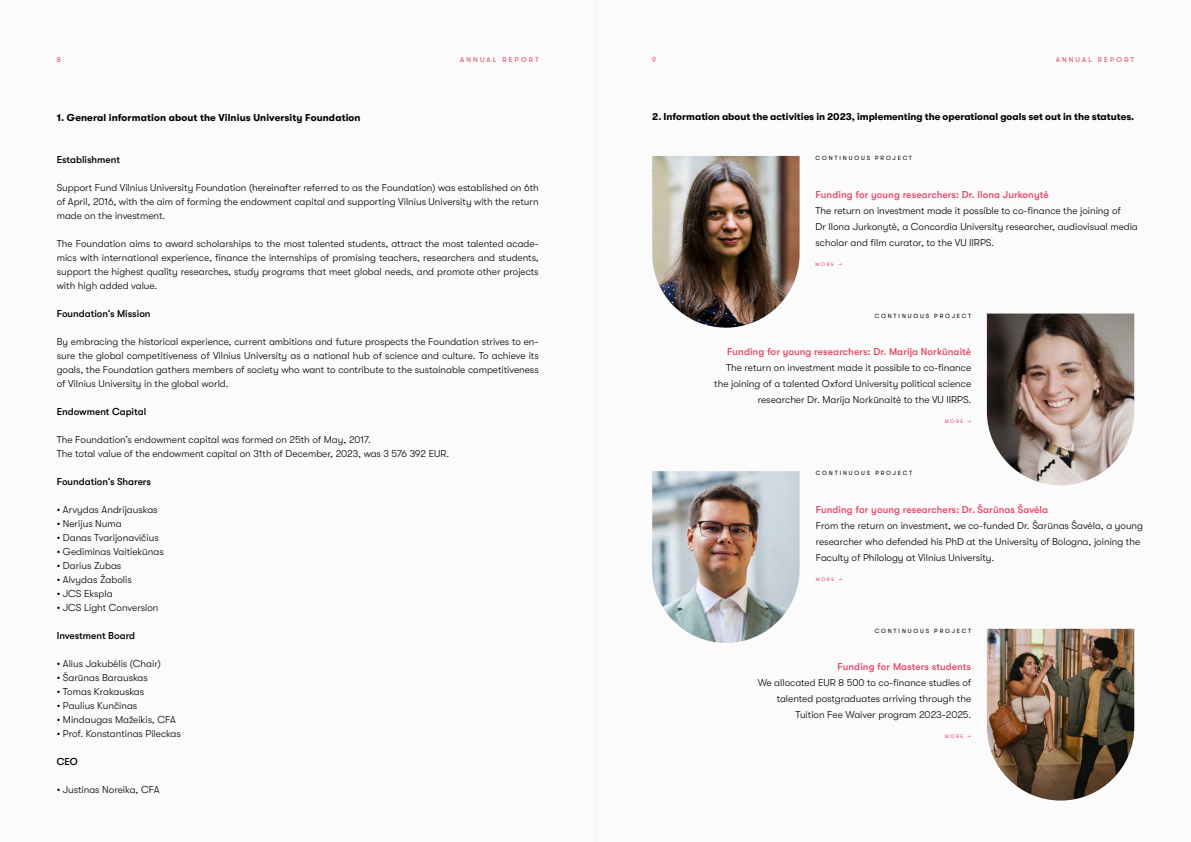
<style>
.page{position:relative;width:1191px;height:842px;background:#fbfbfb}
.page>*{position:absolute;margin:0;border:0;box-sizing:border-box;transform-origin:0 0}
.t1{font:300 10px/14px "GT Walsheim";color:#000;text-align:justify}
.t2{font:500 10px "GT Walsheim";letter-spacing:.01em;color:#e64164}
.t3{font:700 10px "GT Walsheim";color:#000}
.t4{font:500 10px "GT Walsheim";color:#000}
.t5{font:7px "GT Walsheim";letter-spacing:.31em;color:#e64164}
.t6{font:6px "GT Walsheim";letter-spacing:.31em;color:#000}
.t7{font:5px "GT Walsheim";letter-spacing:.31em;color:#e64164}
</style>
<div class="page">
<hr style="left:595px;top:0;width:1px;height:842px;background:#5a5864">
<img style="left:987px;top:314px;width:147px;height:171px">
<img style="left:652px;top:471px;width:147px;height:172px">
<img style="left:987px;top:629px;width:147px;height:171px">
<img style="left:652px;top:156px;width:147px;height:172px">
<p class="t5" style="left:57px;top:55px;width:6px">8</p>
<p class="t5" style="left:460px;top:55px;width:80px">ANNUAL REPORT</p>
<p class="t3" style="left:57px;top:112px;width:305px">1. General information about the Vilnius University Foundation</p>
<p class="t4" style="left:57px;top:154px;width:65px">Establishment</p>
<p class="t1" style="left:57px;top:181px;width:483px">Support Fund Vilnius University Foundation (hereinafter referred to as the Foundation) was established on 6th of April, 2016, with the aim of forming the endowment capital and supporting Vilnius University with the return made on the investment.</p>
<p class="t1" style="left:57px;top:237px;width:483px">The Foundation aims to award scholarships to the most talented students, attract the most talented acade&shy;mics with international experience, finance the internships of promising teachers, researchers and students, support the highest quality researches, study programs that meet global needs, and promote other projects with high added value.</p>
<p class="t4" style="left:57px;top:308px;width:95px">Foundation‘s Mission</p>
<p class="t1" style="left:57px;top:335px;width:483px">By embracing the historical experience, current ambitions and future prospects the Foundation strives to en&shy;sure the global competitiveness of Vilnius University as a national hub of science and culture. To achieve its goals, the Foundation gathers members of society who want to contribute to the sustainable competitiveness of Vilnius University in the global world.</p>
<p class="t4" style="left:57px;top:406px;width:91px">Endowment Capital</p>
<p class="t1" style="left:57px;top:433px;width:394px">The Foundation’s endowment capital was formed on 25th of May, 2017.<br>The total value of the endowment capital on 31th of December, 2023, was 3 576 392 EUR.</p>
<p class="t4" style="left:57px;top:476px;width:96px">Foundation‘s Sharers</p>
<p class="t1" style="left:57px;top:503px;width:102px">• Arvydas Andrijauskas</p>
<p class="t1" style="left:57px;top:517px;width:67px">• Nerijus Numa</p>
<p class="t1" style="left:57px;top:531px;width:104px">• Danas Tvarijonavičius</p>
<p class="t1" style="left:57px;top:545px;width:109px">• Gediminas Vaitiekūnas</p>
<p class="t1" style="left:57px;top:559px;width:66px">• Darius Zubas</p>
<p class="t1" style="left:57px;top:573px;width:77px">• Alvydas Žabolis</p>
<p class="t1" style="left:57px;top:587px;width:57px">• JCS Ekspla</p>
<p class="t1" style="left:57px;top:601px;width:103px">• JCS Light Conversion</p>
<p class="t4" style="left:57px;top:630px;width:80px">Investment Board</p>
<p class="t1" style="left:57px;top:657px;width:106px">• Alius Jakubėlis (Chair)</p>
<p class="t1" style="left:57px;top:671px;width:93px">• Šarūnas Barauskas</p>
<p class="t1" style="left:57px;top:685px;width:89px">• Tomas Krakauskas</p>
<p class="t1" style="left:57px;top:699px;width:82px">• Paulius Kunčinas</p>
<p class="t1" style="left:57px;top:713px;width:121px">• Mindaugas Mažeikis, CFA</p>
<p class="t1" style="left:57px;top:727px;width:126px">• Prof. Konstantinas Pileckas</p>
<p class="t4" style="left:57px;top:756px;width:23px">CEO</p>
<p class="t1" style="left:57px;top:783px;width:104px">• Justinas Noreika, CFA</p>
<p class="t5" style="left:652px;top:55px;width:5px">9</p>
<p class="t5" style="left:1055px;top:55px;width:80px">ANNUAL REPORT</p>
<p class="t3" style="left:652px;top:111px;width:483px">2. Information about the activities in 2023, implementing the operational goals set out in the statutes.</p>
<p class="t6" style="left:815px;top:155px;width:98px">CONTINUOUS PROJECT</p>
<p class="t2" style="left:815px;top:189px;width:235px">Funding for young researchers: Dr. Ilona Jurkonytė</p>
<p class="t1" style="left:815px;top:202px;width:324px;line-height:16px;text-align:left">The return on investment made it possible to co-finance the joining of<br>Dr Ilona Jurkonytė, a Concordia University researcher, audiovisual media scholar and film curator, to the VU IIRPS.</p>
<p class="t7" style="left:815px;top:261px;width:28px">MORE →</p>
<p class="t6" style="left:874px;top:312px;width:98px">CONTINUOUS PROJECT</p>
<p class="t2" style="left:727px;top:346px;width:245px">Funding for young researchers: Dr. Marija Norkūnaitė</p>
<p class="t1" style="left:714px;top:360px;width:258px;line-height:16px;text-align:right">The return on investment made it possible to co-finance the joining of a talented Oxford University political science researcher Dr. Marija Norkūnaitė to the VU IIRPS.</p>
<p class="t6" style="left:815px;top:470px;width:98px">CONTINUOUS PROJECT</p>
<p class="t7" style="left:945px;top:419px;width:28px">MORE →</p>
<p class="t2" style="left:815px;top:504px;width:234px">Funding for young researchers: Dr. Šarūnas Šavėla</p>
<p class="t1" style="left:815px;top:517px;width:329px;line-height:16px;text-align:left">From the return on investment, we co-funded Dr. Šarūnas Šavėla, a young researcher who defended his PhD at the University of Bologna, joining the<br>Faculty of Philology at Vilnius University.</p>
<p class="t7" style="left:815px;top:576px;width:28px">MORE →</p>
<p class="t6" style="left:874px;top:628px;width:98px">CONTINUOUS PROJECT</p>
<p class="t2" style="left:837px;top:661px;width:135px">Funding for Masters students</p>
<p class="t1" style="left:757px;top:675px;width:215px;line-height:16px;text-align:right">We allocated EUR 8 500 to co-finance studies of talented postgraduates arriving through the<br>Tuition Fee Waiver program 2023-2025.</p>
<p class="t7" style="left:945px;top:734px;width:28px">MORE →</p>
</div>
